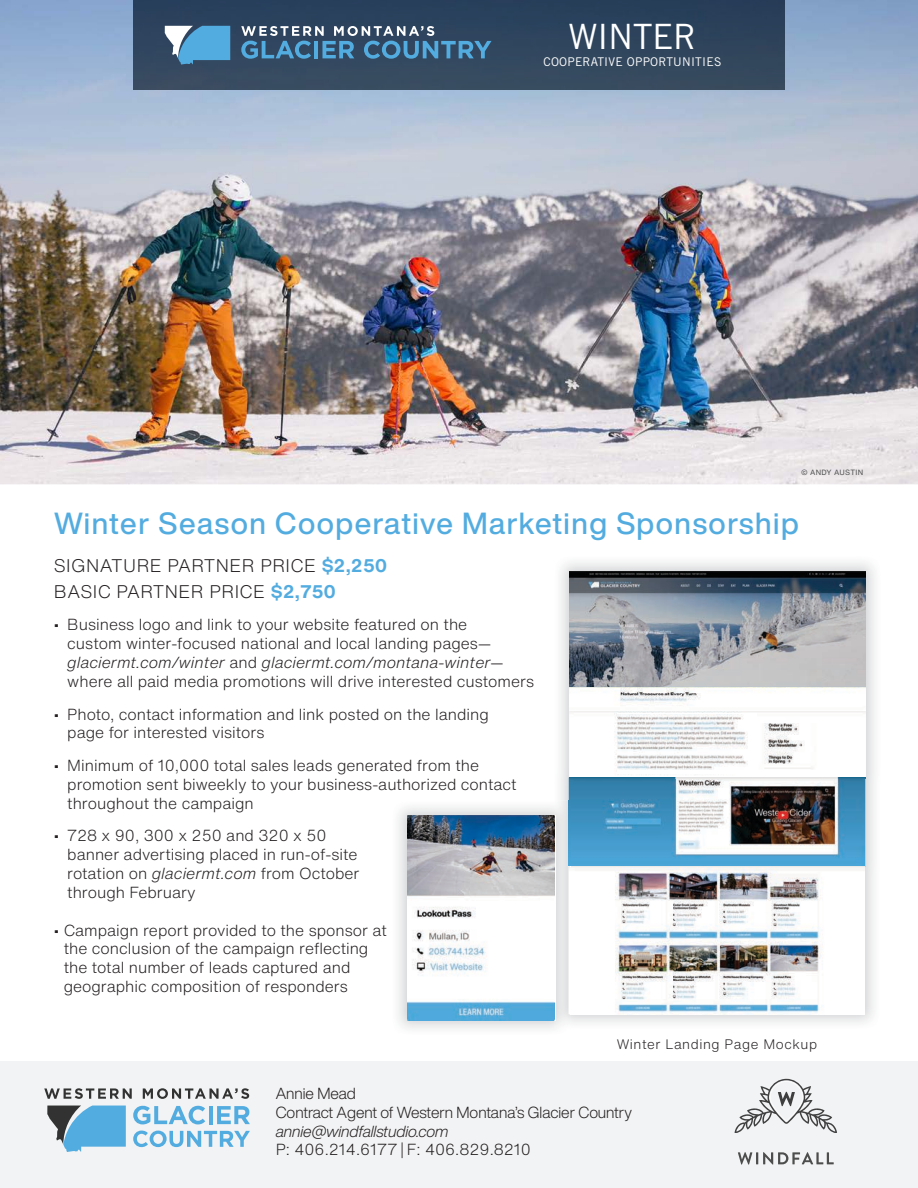
<style>
.page{position:relative;width:918px;height:1188px;background:#fff}
.page>*{position:absolute;margin:0;border:0;box-sizing:border-box;transform-origin:0 0}
.t1{font:34.95px "Trade Gothic";letter-spacing:-.01em;color:#fff}
.t2{font:500 30px "Helvetica Now Display";letter-spacing:.05em;color:#53ace0}
.t3{font:300 18px/26.1px "Helvetica Now Text";letter-spacing:.02em;color:#231f20}
.t4{font:300 15.75px/18.9px "Helvetica Now Text";color:#231f20}
.t5{font:300 15.75px/18.9px "Helvetica Now Display";color:#231f20}
.t6{font:italic 300 15.75px "Helvetica Now Display";color:#231f20}
.t7{font:300 13.5px "Helvetica Now Text";letter-spacing:.04em;color:#231f20}
.t8{font:12px "Trade Gothic";letter-spacing:.02em;color:#fff}
.t9{font:7.5px "Helvetica Now Text";letter-spacing:.035em;color:#4d4d4d}
.s1{font-weight:700;color:#53ace0}
.s2{font-style:italic}
.s3{font-family:"Helvetica Now Display"}
</style>
<div class="page">
<img style="left:0;top:0;width:918px;height:484px">
<img style="left:398px;top:807px;width:156px;height:222px">
<img style="left:407px;top:815px;width:147px;height:205px">
<img style="left:134px;top:0;width:650px;height:90px">
<svg style="left:241px;top:26px;width:251px;height:33px;background:#4a6e8c"></svg>
<svg style="left:165px;top:26px;width:65px;height:39px;background:#66a2c8"></svg>
<div style="left:0;top:1061px;width:918px;height:127px;background:#f2f3f4"></div>
<svg style="left:735px;top:1079px;width:102px;height:54px"></svg>
<svg style="left:738px;top:1152px;width:96px;height:13px"></svg>
<svg style="left:44px;top:1088px;width:88px;height:11px"></svg>
<svg style="left:143px;top:1088px;width:106px;height:11px"></svg>
<svg style="left:133px;top:1106px;width:72px;height:18px"></svg>
<hr style="left:209px;top:1106px;width:4px;height:18px;background:#53ace0">
<svg style="left:217px;top:1106px;width:33px;height:18px"></svg>
<svg style="left:133px;top:1131px;width:117px;height:16px"></svg>
<svg style="left:47px;top:1106px;width:79px;height:46px"></svg>
<img style="left:560px;top:562px;width:315px;height:461px">
<img style="left:554px;top:801px;width:16px;height:227px">
<img style="left:569px;top:571px;width:297px;height:443px">
<img style="left:569px;top:695px;width:297px;height:16px">
<img style="left:569px;top:801px;width:1px;height:213px">
<img style="left:569px;top:777px;width:296px;height:1px">
<img style="left:569px;top:589px;width:297px;height:98px">
<img style="left:570px;top:866px;width:295px;height:1px">
<div style="left:617px;top:713px;width:140px;height:61px;background:#fff"></div>
<img style="left:617px;top:714px;width:129px;height:56px">
<h1 class="t1" style="left:568px;top:15px;width:130px">WINTER</h1>
<p class="t8" style="left:543px;top:54px;width:179px">COOPERATIVE OPPORTUNITIES</p>
<p class="t9" style="left:801px;top:468px;width:64px">© ANDY AUSTIN</p>
<h2 class="t2" style="left:54px;top:502px;width:746px">Winter Season Cooperative Marketing Sponsorship</h2>
<p class="t3" style="left:54px;top:552px;width:335px">SIGNATURE PARTNER PRICE <span class="s1">$2,250<br></span>BASIC PARTNER PRICE <span class="s1">$2,750</span></p>
<p class="t4" style="left:67px;top:615px;width:468px;text-indent:-13px">• Business logo and link to your website featured on the<br>custom winter-focused national and local landing pages— <span class="s2">glaciermt.com/winter</span> and <span class="s2">glaciermt.com/montana-winter</span>— where all paid media promotions will drive interested customers</p>
<p class="t4" style="left:67px;top:704px;width:423px;text-indent:-13px">• Photo, contact information and link posted on the landing page for interested visitors</p>
<p class="t4" style="left:67px;top:756px;width:451px;text-indent:-13px">• Minimum of 10,000 total sales leads generated from the promotion sent biweekly to your business-authorized contact throughout the campaign</p>
<p class="t4" style="left:67px;top:826px;width:294px;text-indent:-13px">• 728 x 90, 300 x 250 and 320 x 50 banner advertising placed in run-of-site rotation on <span class="s2">glaciermt.com</span> from October through February</p>
<p class="t4" style="left:64px;top:920px;width:325px;text-indent:-10px">• Campaign report provided to the sponsor at the conclusion of the campaign reflecting the total number of leads captured and geographic composition of responders</p>
<p class="t7" style="left:617px;top:1035px;width:202px">Winter Landing Page Mockup</p>
<p class="t5" style="left:276px;top:1084px;width:358px">Annie Mead<br>Contract Agent of Western Montana’s Glacier Country</p>
<p class="t6" style="left:276px;top:1120px;width:174px">annie@windfallstudio.com</p>
<p class="t4" style="left:276px;top:1140px;width:257px">P: 406.214.6177 <span class="s3">|</span> F: 406.829.8210</p>
</div>
